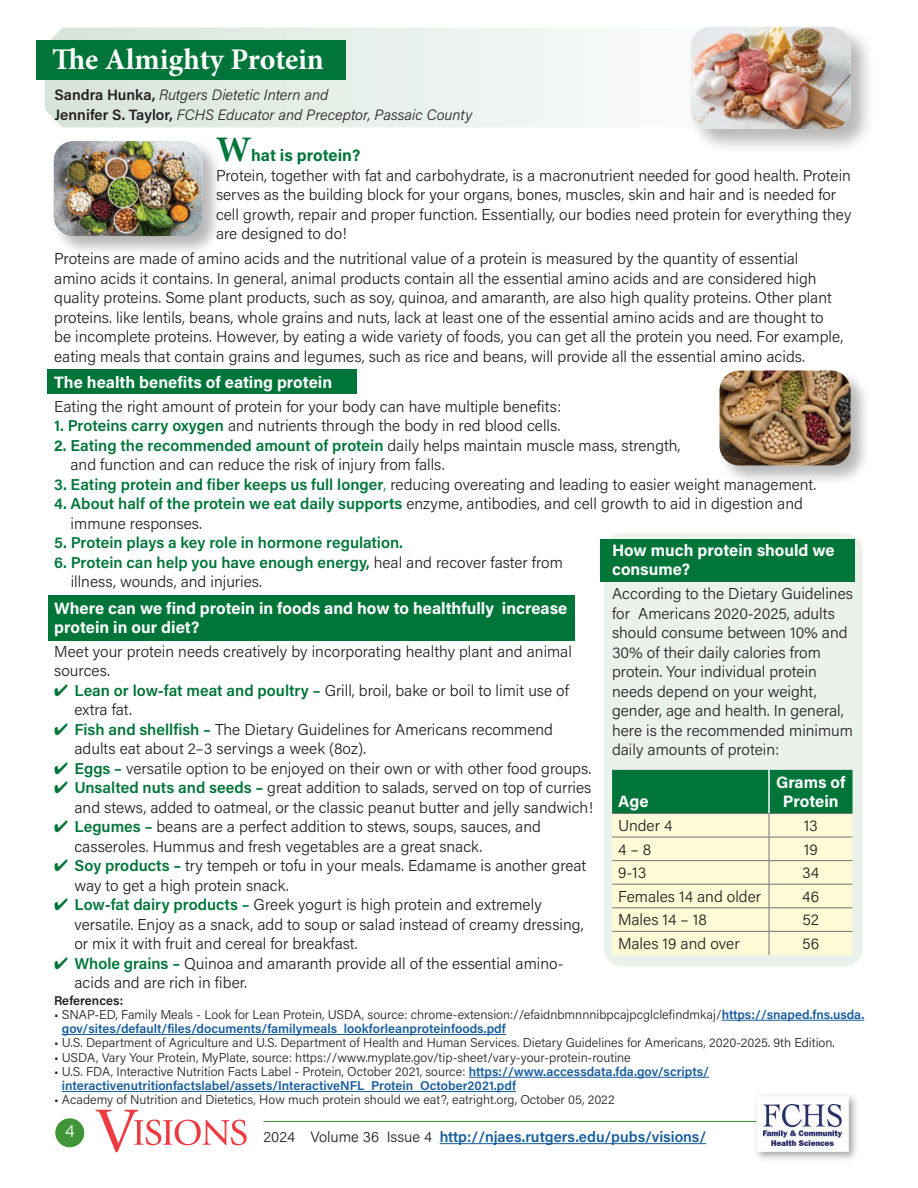
<style>
.page{position:relative;width:918px;height:1188px;background:#fff}
.page>*{position:absolute;margin:0;border:0;box-sizing:border-box;transform-origin:0 0}
.t1{font:700 30px "Minion Pro";letter-spacing:-.005em;color:#fff}
.t2{font:300 18px "Acumin Pro";color:#fff}
.t3{font:700 16.5px/19.5px "Acumin Pro";color:#fff}
.t4{font:700 16.5px "Acumin Pro";letter-spacing:-.005em;color:#007539}
.t5{font:300 15.75px/19.5px "Acumin Pro";color:#231f20}
.t6{font:600 15.75px "Acumin Pro";color:#007539}
.t7{font:italic 300 15px/19.5px "Acumin Pro";color:#231f20}
.t8{font:600 15px "Acumin Pro";color:#175d9e}
.t9{font:300 12.75px/14.2px "Acumin Pro";color:#231f20}
.t10{font:600 12.75px/14.2px "Acumin Pro";color:#175d9e}
.t11{font:600 12.75px "Acumin Pro";letter-spacing:.005em;color:#231f20}
.s1{font-weight:600;font-style:normal}
.s2{font-family:"Minion Pro";font-size:36px}
.s3{font-weight:600;color:#007539}
.s4{font-weight:700;color:#007539}
.s5{color:#007539}
.s6{font-weight:600;color:#175d9e}
.s7{font-weight:300;color:#231f20}
</style>
<div class="page">
<div style="left:55px;top:1118px;width:29px;height:29px;background:#3f9537;border-radius:50%"></div>
<svg style="left:96px;top:1110px;width:151px;height:42px"></svg>
<hr style="left:263px;top:1121px;width:565px;height:1px;background:#3f9537">
<hr style="left:440px;top:1143px;width:266px;height:1px;background:#175d9e">
<div style="left:752px;top:1092px;width:108px;height:71px;background:#231f20;opacity:.43"></div>
<div style="left:757px;top:1096px;width:92px;height:56px;background:#fff;border:2px solid #fff"></div>
<img style="left:763px;top:1104px;width:78px;height:41px">
<div style="left:48px;top:595px;width:527px;height:45px;background:#007539"></div>
<div style="left:48px;top:369px;width:309px;height:25px;background:#007539"></div>
<svg style="left:45px;top:28px;width:539px;height:99px"></svg>
<div style="left:36px;top:40px;width:310px;height:39px;background:#007539"></div>
<div style="left:688px;top:25px;width:188px;height:129px;background:#231f20;opacity:.32"></div>
<img style="left:691px;top:27px;width:160px;height:102px">
<div style="left:718px;top:369px;width:153px;height:117px;background:#231f20;opacity:.32"></div>
<img style="left:720px;top:370px;width:131px;height:96px">
<hr style="left:722px;top:1020px;width:142px;height:1px;background:#175d9e">
<hr style="left:62px;top:1034px;width:444px;height:1px;background:#175d9e">
<hr style="left:469px;top:1077px;width:240px;height:1px;background:#175d9e">
<hr style="left:62px;top:1091px;width:454px;height:1px;background:#175d9e">
<div style="left:52px;top:139px;width:171px;height:117px;background:#231f20;opacity:.32"></div>
<img style="left:54px;top:141px;width:148px;height:95px">
<div style="left:604px;top:533px;width:259px;height:433px;background:#ebf2ec;border-radius:18px"></div>
<div style="left:601px;top:539px;width:254px;height:42px;background:#007539"></div>
<svg style="left:612px;top:770px;width:241px;height:185px;background:#bfd7ae"></svg>
<hr style="left:768px;top:770px;width:2px;height:43px;background:#fff">
<h1 class="t1" style="left:52px;top:38px;width:273px">The Almighty Protein</h1>
<p class="t7" style="left:55px;top:85px;width:419px"><span class="s1">Sandra Hunka,</span> Rutgers Dietetic Intern and<br><span class="s1">Jennifer S. Taylor,</span> FCHS Educator and Preceptor, Passaic County</p>
<p class="t4" style="left:216px;top:144px;width:146px"><span class="s2">W</span>hat is protein?</p>
<p class="t5" style="left:216px;top:165px;width:637px">Protein, together with fat and carbohydrate, is a macronutrient needed for good health. Protein serves as the building block for your organs, bones, muscles, skin and hair and is needed for cell growth, repair and proper function. Essentially, our bodies need protein for everything they are designed to do!</p>
<p class="t5" style="left:54px;top:248px;width:791px">Proteins are made of amino acids and the nutritional value of a protein is measured by the quantity of essential amino acids it contains. In general, animal products contain all the essential amino acids and are considered high quality proteins. Some plant products, such as soy, quinoa, and amaranth, are also high quality proteins. Other plant proteins. like lentils, beans, whole grains and nuts, lack at least one of the essential amino acids and are thought to be incomplete proteins. However, by eating a wide variety of foods, you can get all the protein you need. For example, eating meals that contain grains and legumes, such as rice and beans, will provide all the essential amino acids.</p>
<p class="t3" style="left:54px;top:372px;width:279px">The health benefits of eating protein</p>
<p class="t5" style="left:54px;top:396px;width:508px">Eating the right amount of protein for your body can have multiple benefits:</p>
<p class="t5" style="left:54px;top:416px;width:508px"><span class="s3">1. Proteins carry oxygen</span> and nutrients through the body in red blood cells.</p>
<p class="t5" style="left:71px;top:435px;width:611px;text-indent:-16px"><span class="s4">2</span><span class="s3">. Eating the recommended amount of protein</span> daily helps maintain muscle mass, strength, and function and can reduce the risk of injury from falls.</p>
<p class="t5" style="left:54px;top:474px;width:764px"><span class="s3">3. Eating protein and fiber keeps us full longer</span><span class="s5">,</span> reducing overeating and leading to easier weight management.</p>
<p class="t5" style="left:71px;top:494px;width:734px;text-indent:-16px"><span class="s3">4. About half of the protein we eat daily supports</span> enzyme, antibodies, and cell growth to aid in digestion and immune responses.</p>
<p class="t6" style="left:54px;top:532px;width:350px">5. Protein plays a key role in hormone regulation.</p>
<p class="t5" style="left:71px;top:552px;width:494px;text-indent:-16px"><span class="s3">6. Protein can help you have enough energy,</span> heal and recover faster from illness, wounds, and injuries.</p>
<p class="t3" style="left:54px;top:597px;width:515px">Where can we find protein in foods and how to healthfully increase protein in our diet?</p>
<p class="t5" style="left:54px;top:641px;width:519px">Meet your protein needs creatively by incorporating healthy plant and animal sources.</p>
<p class="t5" style="left:74px;top:680px;width:496px;text-indent:-20px"><span class="s5">✔</span> <span class="s3">Lean or low-fat meat and poultry –</span> Grill, broil, bake or boil to limit use of extra fat.</p>
<p class="t5" style="left:74px;top:719px;width:480px;text-indent:-20px"><span class="s5">✔</span> <span class="s3">Fish and shellfish –</span> The Dietary Guidelines for Americans recommend adults eat about 2–3 servings a week (8oz).</p>
<p class="t5" style="left:54px;top:758px;width:539px"><span class="s5">✔</span> <span class="s3">Eggs –</span> versatile option to be enjoyed on their own or with other food groups.</p>
<p class="t5" style="left:54px;top:778px;width:540px;text-align:right"><span class="s5">✔</span> <span class="s3">Unsalted nuts and seeds –</span> great addition to salads, served on top of curries and stews, added to oatmeal, or the classic peanut butter and jelly sandwich!</p>
<p class="t5" style="left:74px;top:817px;width:468px;text-indent:-20px"><span class="s5">✔</span> <span class="s3">Legumes –</span> beans are a perfect addition to stews, soups, sauces, and casseroles. Hummus and fresh vegetables are a great snack.</p>
<p class="t5" style="left:74px;top:856px;width:513px;text-indent:-20px"><span class="s5">✔</span> <span class="s3">Soy products –</span> try tempeh or tofu in your meals. Edamame is another great way to get a high protein snack.</p>
<p class="t5" style="left:74px;top:895px;width:511px;text-indent:-20px"><span class="s5">✔</span> <span class="s3">Low-fat dairy products –</span> Greek yogurt is high protein and extremely versatile. Enjoy as a snack, add to soup or salad instead of creamy dressing, or mix it with fruit and cereal for breakfast.</p>
<p class="t5" style="left:74px;top:953px;width:491px;text-indent:-20px"><span class="s5">✔</span> <span class="s3">Whole grains –</span> Quinoa and amaranth provide all of the essential amino&shy;acids and are rich in fiber.</p>
<p class="t11" style="left:54px;top:991px;width:71px">References:</p>
<p class="t9" style="left:62px;top:1007px;width:804px;text-indent:-8px">• SNAP-ED, Family Meals - Look for Lean Protein, USDA, source: chrome-extension://efaidnbmnnnibpcajpcglclefindmkaj/<span class="s6">https://snaped.fns.usda. gov/sites/default/files/documents/familymeals_lookforleanproteinfoods.pdf</span></p>
<p class="t9" style="left:54px;top:1035px;width:782px">• U.S. Department of Agriculture and U.S. Department of Health and Human Services. Dietary Guidelines for Americans, 2020-2025. 9th Edition.</p>
<p class="t9" style="left:54px;top:1050px;width:578px">• USDA, Vary Your Protein, MyPlate, source: https://www.myplate.gov/tip-sheet/vary-your-protein-routine</p>
<p class="t10" style="left:62px;top:1064px;width:649px;text-indent:-8px"><span class="s7">• U.S. FDA, Interactive Nutrition Facts Label - Protein, October 2021, source:</span> https://www.accessdata.fda.gov/scripts/ interactivenutritionfactslabel/assets/InteractiveNFL_Protein_October2021.pdf</p>
<p class="t9" style="left:54px;top:1092px;width:562px">• Academy of Nutrition and Dietetics, How much protein should we eat?, eatright.org, October 05, 2022</p>
<p class="t3" style="left:612px;top:539px;width:224px">How much protein should we consume?</p>
<p class="t5" style="left:612px;top:583px;width:243px">According to the Dietary Guidelines for Americans 2020-2025, adults should consume between 10% and<br>30% of their daily calories from protein. Your individual protein needs depend on your weight, gender, age and health. In general, here is the recommended minimum daily amounts of protein:</p>
<p class="t3" style="left:776px;top:772px;width:71px;text-align:center">Grams of<br>Protein</p>
<p class="t3" style="left:618px;top:791px;width:32px">Age</p>
<p class="t5" style="left:618px;top:815px;width:56px">Under 4</p>
<p class="t5" style="left:804px;top:815px;width:16px">13</p>
<p class="t5" style="left:618px;top:839px;width:35px">4 – 8</p>
<p class="t5" style="left:804px;top:839px;width:15px">19</p>
<p class="t5" style="left:618px;top:862px;width:30px">9-13</p>
<p class="t5" style="left:802px;top:862px;width:19px">34</p>
<p class="t5" style="left:618px;top:886px;width:145px">Females 14 and older</p>
<p class="t5" style="left:802px;top:886px;width:19px">46</p>
<p class="t5" style="left:618px;top:910px;width:90px">Males 14 – 18</p>
<p class="t5" style="left:803px;top:910px;width:18px">52</p>
<p class="t5" style="left:618px;top:933px;width:123px">Males 19 and over</p>
<p class="t5" style="left:802px;top:933px;width:19px">56</p>
<p class="t2" style="left:65px;top:1119px;width:11px">4</p>
<p class="t8" style="left:263px;top:1126px;width:444px"><span class="s7">2024 Volume 36 Issue 4</span> http://njaes.rutgers.edu/pubs/visions/</p>
</div>
